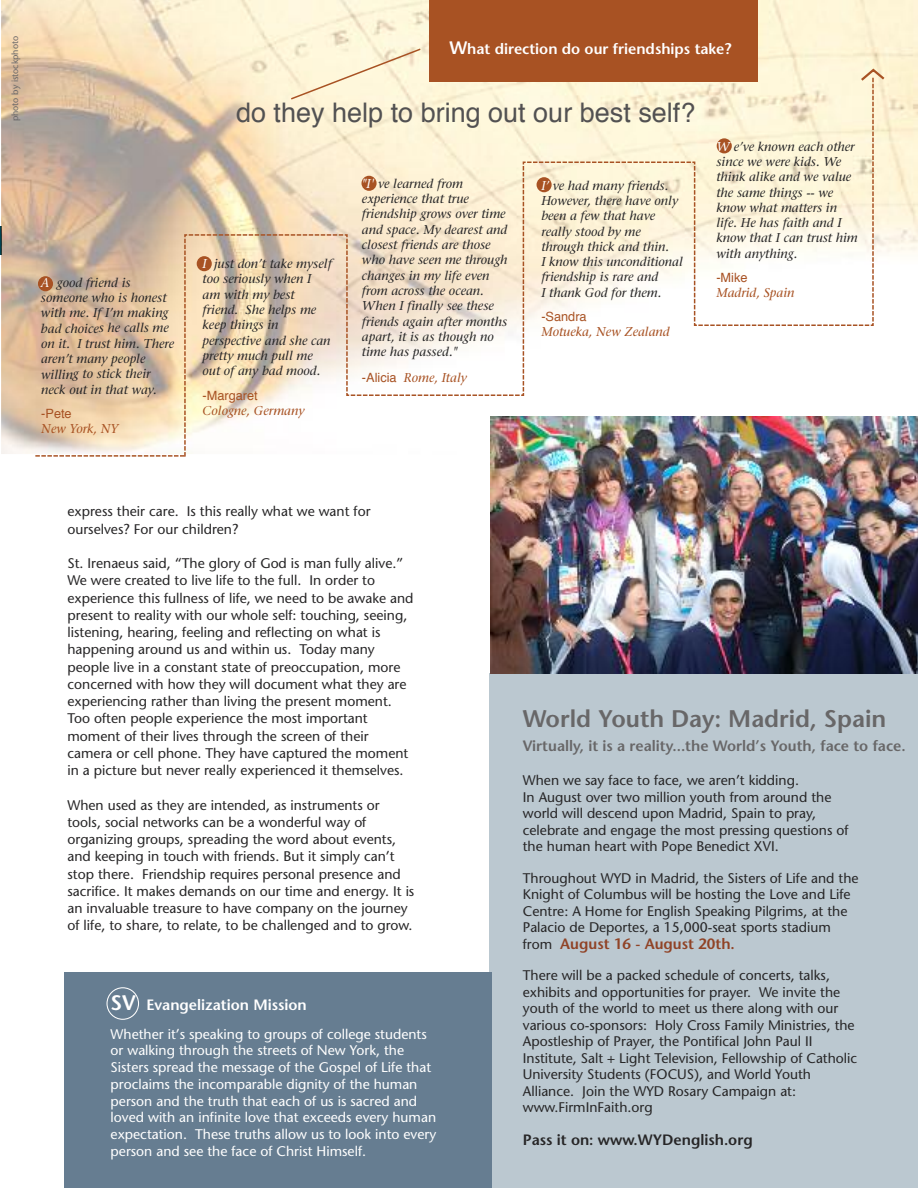
<style>
.page{position:relative;width:918px;height:1188px;background:#fff}
.page>*{position:absolute;margin:0;border:0;box-sizing:border-box;transform-origin:0 0}
.t1{font:27px "Helvetica";color:#525152}
.t2{font:600 24px "Stone Sans";color:#686768}
.t3{font:600 15px "Stone Sans";color:#fff}
.t4{font:600 15px "Stone Sans";color:#686768}
.t5{font:600 15px "Stone Sans";color:#272627}
.t6{font:600 15px "Stone Sans";color:#904326}
.t7{font:13.95px/17.2px "Stone Sans";color:#272627}
.t8{font:13.95px/16.8px "Stone Sans";color:#fff}
.t9{font:italic 12.75px/15.3px "Stone Serif";color:#272627}
.t10{font:italic 12.75px "Stone Serif";color:#a85223}
.t11{font:12.75px "Helvetica";color:#a85223}
.t12{font:9px "Stone Sans";color:#686768}
.s1{color:#fff}
.s2{font-size:18px}
.s3{font-family:"Helvetica";font-style:normal}
.s4{font-size:21px}
.s5{font-weight:400;font-size:13.95px;color:#272627}
</style>
<div class="page">
<hr style="left:0;top:226px;width:2px;height:29px;background:#004352">
<div style="left:490px;top:454px;width:428px;height:734px;background:#bbc8d0"></div>
<div style="left:64px;top:972px;width:428px;height:216px;background:#667d91"></div>
<svg style="left:106px;top:987px;width:33px;height:33px"></svg>
<img style="left:1px;top:0;width:917px;height:454px">
<svg style="left:1px;top:226px;width:1px;height:29px"></svg>
<div style="left:429px;top:0;width:329px;height:82px;background:#a85223"></div>
<img style="left:491px;top:416px;width:427px;height:257px">
<svg style="left:35px;top:47px;width:852px;height:410px"></svg>
<p class="t12" style="left:11px;top:121px;width:87px;rotate:-90deg">photo by istockphoto</p>
<p class="t9" style="left:41px;top:276px;width:135px"><span class="s1">A</span> good friend is someone who is honest with me. If I’m making bad choices he calls me on it. I trust him. There aren’t many people willing to stick their neck out in that way.</p>
<p class="t11" style="left:41px;top:408px;width:32px">-Pete</p>
<p class="t10" style="left:41px;top:424px;width:79px">New York, NY</p>
<p class="t3" style="left:449px;top:43px;width:283px"><span class="s2">W</span>hat direction do our friendships take?</p>
<h1 class="t1" style="left:236px;top:101px;width:461px">do they help to bring out our best self?</h1>
<p class="t9" style="left:203px;top:257px;width:131px"><span class="s1">I</span> just don’t take myself too seriously when I am with my best friend. She helps me keep things in perspective and she can pretty much pull me out of any bad mood.</p>
<p class="t11" style="left:203px;top:390px;width:57px">-Margaret</p>
<p class="t10" style="left:203px;top:405px;width:104px">Cologne, Germany</p>
<p class="t9" style="left:362px;top:177px;width:147px"><span class="s1">"I'</span> ve learned from experience that true friendship grows over time and space. My dearest and closest friends are those who have seen me through changes in my life even from across the ocean.<br>When I finally see these friends again after months apart, it is as though no time has passed."</p>
<p class="t10" style="left:362px;top:373px;width:107px"><span class="s3">-Alicia</span> Rome, Italy</p>
<p class="t9" style="left:541px;top:179px;width:143px"><span class="s1">I’</span> ve had many friends.<br>However, there have only been a few that have really stood by me through thick and thin.<br>I know this unconditional friendship is rare and<br>I thank God for them.</p>
<p class="t11" style="left:541px;top:311px;width:47px">-Sandra</p>
<p class="t10" style="left:541px;top:327px;width:130px">Motueka, New Zealand</p>
<p class="t9" style="left:716px;top:140px;width:143px"><span class="s1">W</span> e’ve known each other since we were kids. We think alike and we value the same things -- we know what matters in life. He has faith and I know that I can trust him with anything.</p>
<p class="t11" style="left:716px;top:272px;width:33px">-Mike</p>
<p class="t10" style="left:716px;top:288px;width:80px">Madrid, Spain</p>
<p class="t7" style="left:67px;top:504px;width:305px">express their care. Is this really what we want for ourselves? For our children?</p>
<p class="t7" style="left:67px;top:556px;width:348px">St. Irenaeus said, “The glory of God is man fully alive.” We were created to live life to the full. In order to experience this fullness of life, we need to be awake and present to reality with our whole self: touching, seeing, listening, hearing, feeling and reflecting on what is happening around us and within us. Today many people live in a constant state of preoccupation, more concerned with how they will document what they are experiencing rather than living the present moment.<br>Too often people experience the most important moment of their lives through the screen of their camera or cell phone. They have captured the moment in a picture but never really experienced it themselves.</p>
<p class="t7" style="left:68px;top:797px;width:348px">When used as they are intended, as instruments or tools, social networks can be a wonderful way of organizing groups, spreading the word about events, and keeping in touch with friends. But it simply can’t stop there. Friendship requires personal presence and sacrifice. It makes demands on our time and energy. It is an invaluable treasure to have company on the journey of life, to share, to relate, to be challenged and to grow.</p>
<p class="t3" style="left:111px;top:999px;width:198px"><span class="s4">SV</span> Evangelization Mission</p>
<p class="t8" style="left:111px;top:1027px;width:327px">Whether it’s speaking to groups of college students or walking through the streets of New York, the Sisters spread the message of the Gospel of Life that proclaims the incomparable dignity of the human person and the truth that each of us is sacred and loved with an infinite love that exceeds every human expectation. These truths allow us to look into every person and see the face of Christ Himself.</p>
<h2 class="t2" style="left:523px;top:709px;width:365px">World Youth Day: Madrid, Spain</h2>
<p class="t4" style="left:523px;top:740px;width:384px">Virtually, it is a reality...the World’s Youth, face to face.</p>
<p class="t7" style="left:523px;top:773px;width:327px;line-height:16.5px">When we say face to face, we aren’t kidding.<br>In August over two million youth from around the world will descend upon Madrid, Spain to pray, celebrate and engage the most pressing questions of the human heart with Pope Benedict XVI.</p>
<p class="t7" style="left:523px;top:871px;width:337px;line-height:16.5px">Throughout WYD in Madrid, the Sisters of Life and the Knight of Columbus will be hosting the Love and Life Centre: A Home for English Speaking Pilgrims, at the Palacio de Deportes, a 15,000-seat sports stadium</p>
<p class="t6" style="left:523px;top:938px;width:214px"><span class="s5">from</span> August 16 - August 20th.</p>
<p class="t7" style="left:523px;top:968px;width:336px;line-height:16.5px">There will be a packed schedule of concerts, talks, exhibits and opportunities for prayer. We invite the youth of the world to meet us there along with our various co-sponsors: Holy Cross Family Ministries, the Apostleship of Prayer, the Pontifical John Paul II Institute, Salt + Light Television, Fellowship of Catholic University Students (FOCUS), and World Youth Alliance. Join the WYD Rosary Campaign at: www.FirmInFaith.org</p>
<p class="t5" style="left:523px;top:1134px;width:231px">Pass it on: www.WYDenglish.org</p>
</div>
